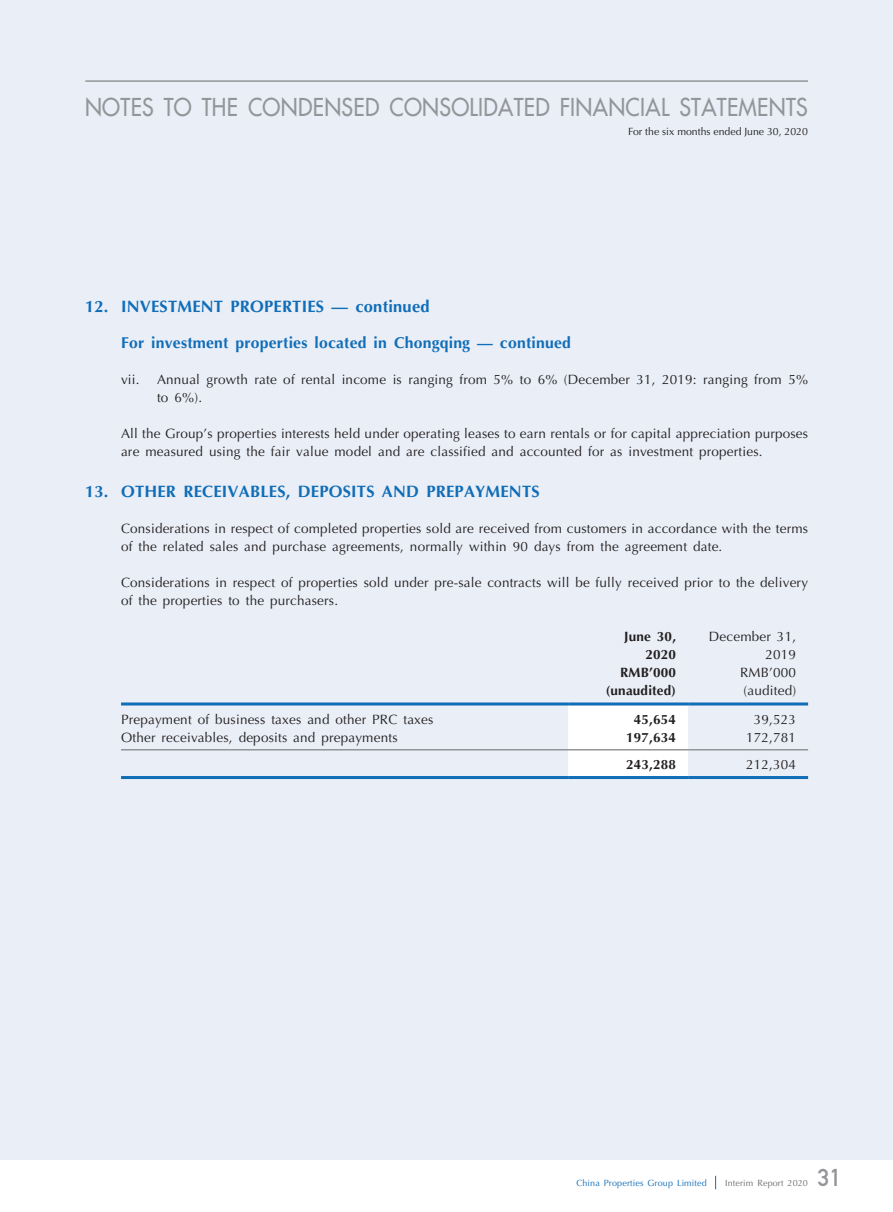
<style>
.page{position:relative;width:893px;height:1212px;background:#fff}
.page>*{position:absolute;margin:0;border:0;box-sizing:border-box;transform-origin:0 0}
.t1{font:500 24px "Futura Std";letter-spacing:.015em;color:#939598;scale:.9 1}
.t2{font:24px "DIN Mittelschrift Std";color:#939598}
._03_H1{font:700 16.5px "Optima LT Std";letter-spacing:.015em;color:#106db7}
._04___H2{font:700 16.5px "Optima LT Std";letter-spacing:.015em;color:#106db7}
._04___H2-2{font:700 15.75px "Optima LT Std";letter-spacing:.015em;color:#106db7}
._12___P2{font:13.5px/18px "Optima LT Std";letter-spacing:.015em;color:#231f20}
._08____IN2{font:13.5px/18px "Optima LT Std";letter-spacing:.015em;color:#231f20}
._15_Table_Stub{font:13.5px "Optima LT Std";letter-spacing:.015em;color:#231f20}
._01_Body_Text{font:13.5px/18px "Optima LT Std";letter-spacing:.015em;color:#231f20;text-align:right}
._01_Body_Text-2{font:700 13.5px/18px "Optima LT Std";letter-spacing:.015em;color:#231f20;text-align:right}
.t3{font:10.5px "Optima LT Std";color:#231f20}
.t4{font:9px "Optima LT Std";letter-spacing:.015em;color:#106db7}
.t5{font:9px "Optima LT Std";letter-spacing:.015em;color:#6c6d70}
</style>
<div class="page">
<div style="left:0;top:0;width:893px;height:1159px;background:#e9eef7"></div>
<svg style="left:715px;top:1176px;width:1px;height:13px"></svg>
<hr style="left:85px;top:80px;width:723px;height:2px;background:#939598">
<div style="left:568px;top:705px;width:120px;height:71px;background:#fff"></div>
<hr style="left:121px;top:702px;width:447px;height:3px;background:#106db7">
<hr style="left:568px;top:702px;width:120px;height:3px;background:#106db7">
<hr style="left:688px;top:702px;width:120px;height:3px;background:#106db7">
<hr style="left:121px;top:749px;width:447px;height:1px;background:#939598">
<hr style="left:568px;top:749px;width:120px;height:1px;background:#939598">
<hr style="left:688px;top:749px;width:120px;height:1px;background:#939598">
<hr style="left:121px;top:776px;width:447px;height:3px;background:#106db7">
<hr style="left:568px;top:776px;width:120px;height:3px;background:#106db7">
<hr style="left:688px;top:776px;width:120px;height:3px;background:#106db7">
<h1 class="t1" style="left:85px;top:92px;width:805px">NOTES TO THE CONDENSED CONSOLIDATED FINANCIAL STATEMENTS</h1>
<p class="t3" style="left:628px;top:125px;width:181px">For the six months ended June 30, 2020</p>
<p class="_04___H2" style="left:85px;top:297px;width:346px">12. INVESTMENT PROPERTIES — continued</p>
<p class="_04___H2-2" style="left:121px;top:334px;width:451px">For investment properties located in Chongqing — continued</p>
<p class="_08____IN2" style="left:121px;top:371px;width:20px">vii.</p>
<p class="_08____IN2" style="left:157px;top:371px;width:652px">Annual growth rate of rental income is ranging from 5% to 6% (December 31, 2019: ranging from 5% to 6%).</p>
<p class="_12___P2" style="left:121px;top:425px;width:689px">All the Group’s properties interests held under operating leases to earn rentals or for capital appreciation purposes are measured using the fair value model and are classified and accounted for as investment properties.</p>
<p class="_03_H1" style="left:85px;top:482px;width:456px">13. OTHER RECEIVABLES, DEPOSITS AND PREPAYMENTS</p>
<p class="_12___P2" style="left:121px;top:519px;width:688px">Considerations in respect of completed properties sold are received from customers in accordance with the terms of the related sales and purchase agreements, normally within 90 days from the agreement date.</p>
<p class="_12___P2" style="left:121px;top:573px;width:688px">Considerations in respect of properties sold under pre-sale contracts will be fully received prior to the delivery of the properties to the purchasers.</p>
<p class="_01_Body_Text-2" style="left:624px;top:627px;width:53px">June 30,<br>2020</p>
<p class="_01_Body_Text" style="left:709px;top:627px;width:89px">December 31,<br>2019</p>
<p class="_01_Body_Text-2" style="left:620px;top:663px;width:57px">RMB’000</p>
<p class="_01_Body_Text" style="left:740px;top:663px;width:57px">RMB’000</p>
<p class="_01_Body_Text-2" style="left:606px;top:681px;width:72px">(unaudited)</p>
<p class="_01_Body_Text" style="left:744px;top:681px;width:54px">(audited)</p>
<p class="_15_Table_Stub" style="left:121px;top:711px;width:314px">Prepayment of business taxes and other PRC taxes</p>
<p class="_01_Body_Text-2" style="left:634px;top:710px;width:44px">45,654</p>
<p class="_01_Body_Text" style="left:754px;top:710px;width:44px">39,523</p>
<p class="_15_Table_Stub" style="left:121px;top:729px;width:278px">Other receivables, deposits and prepayments</p>
<p class="_01_Body_Text-2" style="left:626px;top:728px;width:51px">197,634</p>
<p class="_01_Body_Text" style="left:746px;top:728px;width:51px">172,781</p>
<p class="_01_Body_Text-2" style="left:626px;top:755px;width:51px">243,288</p>
<p class="_01_Body_Text" style="left:746px;top:755px;width:51px">212,304</p>
<p class="t4" style="left:576px;top:1177px;width:132px">China Properties Group Limited</p>
<p class="t5" style="left:725px;top:1177px;width:84px">Interim Report 2020</p>
<h1 class="t2" style="left:818px;top:1163px;width:25px">31</h1>
</div>
